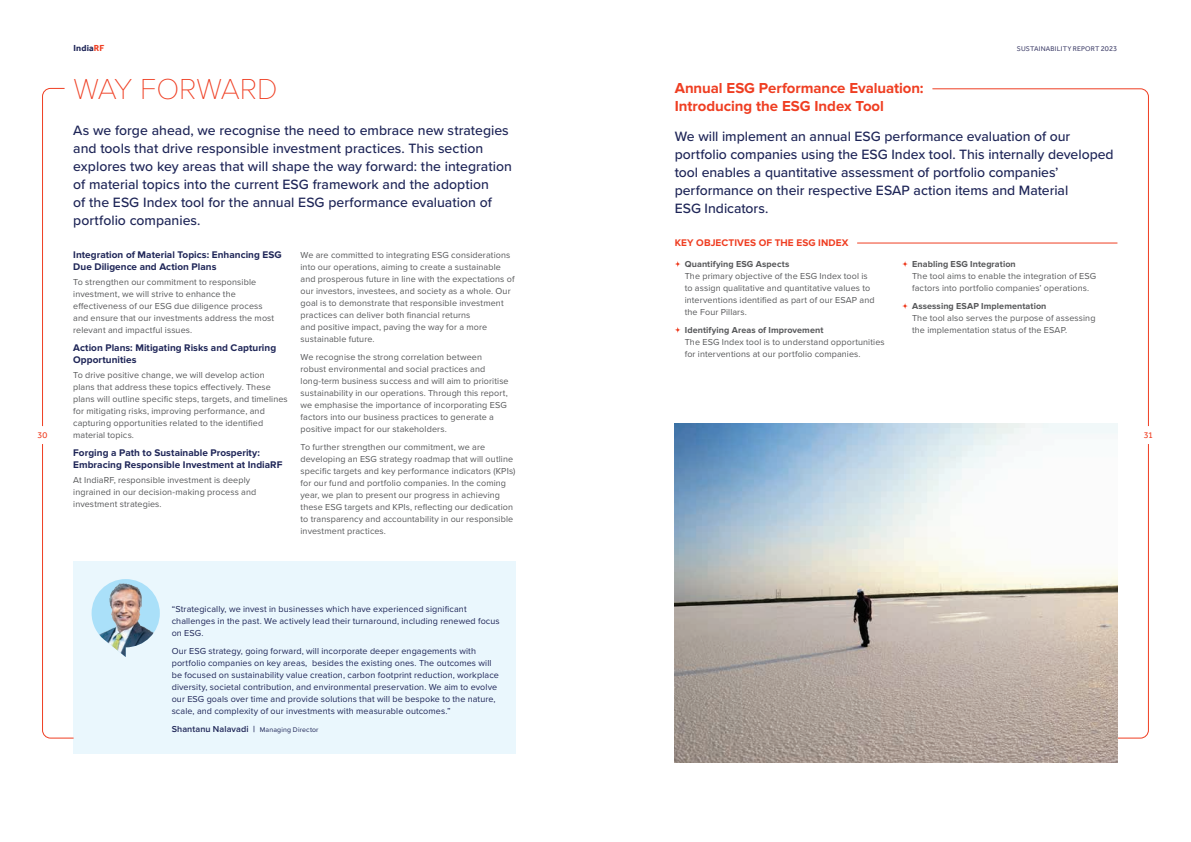
<style>
.page{position:relative;width:1191px;height:842px;background:#fff}
.page>*{position:absolute;margin:0;border:0;box-sizing:border-box;transform-origin:0 0}
.Headline__Level_1{font:100 30px "Proxima Nova T";letter-spacing:-.005em;color:#ef3e22}
.Headline__Level_2{font:700 15px/18px "Proxima Nova";letter-spacing:-.005em;color:#ef3e22}
.Intro_01__Quote__left_align{font:500 14px/18px "Proxima Nova";color:#1e2557}
.Body_Head_01{font:700 10px/12px "Proxima Nova";letter-spacing:.005em;color:#1e2557}
.Body_Head_01-2{font:700 10px "Proxima Nova";letter-spacing:.01em;color:#ef3e22}
.Body_Copy{font:9px/12px "Proxima Nova";letter-spacing:.01em;color:#57585a}
.Body_Copy-2{font:9px/12px "Proxima Nova";letter-spacing:.01em;color:#1e2557}
.Body_Copy-3{font:600 9px "Proxima Nova";letter-spacing:.01em;color:#1e2557}
.t1{font:700 9px "Effra";letter-spacing:.015em;color:#1e2557}
.t2{font:9px "Effra";color:#ef3e22}
.t3{font:7px "Effra";letter-spacing:.02em;color:#42426c}
.s1{color:#ef3e22}
.s2{font-size:7.5px}
.s3{font-weight:700}
.s4{font-weight:400;font-size:7px}
</style>
<div class="page">
<div style="left:74px;top:561px;width:442px;height:192px;background:#eaf7fd"></div>
<img style="left:92px;top:579px;width:68px;height:78px">
<svg style="left:42px;top:88px;width:32px;height:651px"></svg>
<hr style="left:857px;top:243px;width:260px;height:1px;background:#ef3e22">
<svg style="left:675px;top:261px;width:6px;height:6px"></svg>
<svg style="left:902px;top:261px;width:6px;height:6px"></svg>
<svg style="left:902px;top:303px;width:6px;height:6px"></svg>
<svg style="left:675px;top:327px;width:6px;height:6px"></svg>
<svg style="left:932px;top:88px;width:217px;height:651px"></svg>
<img style="left:675px;top:423px;width:442px;height:339px">
<div style="left:34px;top:426px;width:18px;height:18px;background:#fff;border-radius:50%"></div>
<div style="left:1139px;top:426px;width:18px;height:18px;background:#fff;border-radius:50%"></div>
<p class="t2" style="left:38px;top:430px;width:11px">30</p>
<p class="t1" style="left:74px;top:43px;width:32px">India<span class="s1">RF</span></p>
<p class="t3" style="left:1016px;top:44px;width:102px">SUSTAINABILITY REPORT <span class="s2">2023</span></p>
<p class="Headline__Level_1" style="left:74px;top:67px;width:206px">WAY FORWARD</p>
<p class="Intro_01__Quote__left_align" style="left:73px;top:121px;width:440px">As we forge ahead, we recognise the need to embrace new strategies and tools that drive responsible investment practices. This section explores two key areas that will shape the way forward: the integration of material topics into the current ESG framework and the adoption<br>of the ESG Index tool for the annual ESG performance evaluation of portfolio companies.</p>
<p class="Body_Head_01" style="left:73px;top:249px;width:210px">Integration of Material Topics: Enhancing ESG<br>Due Diligence and Action Plans</p>
<p class="Body_Copy" style="left:73px;top:276px;width:203px">To strengthen our commitment to responsible investment, we will strive to enhance the effectiveness of our ESG due diligence process and ensure that our investments address the most relevant and impactful issues.</p>
<p class="Body_Head_01" style="left:73px;top:342px;width:204px">Action Plans: Mitigating Risks and Capturing<br>Opportunities</p>
<p class="Body_Copy" style="left:73px;top:369px;width:216px">To drive positive change, we will develop action plans that address these topics effectively. These plans will outline specific steps, targets, and timelines for mitigating risks, improving performance, and capturing opportunities related to the identified material topics.</p>
<p class="Body_Head_01" style="left:73px;top:447px;width:211px">Forging a Path to Sustainable Prosperity:<br>Embracing Responsible Investment at IndiaRF</p>
<p class="Body_Copy" style="left:73px;top:474px;width:185px">At IndiaRF, responsible investment is deeply ingrained in our decision-making process and investment strategies.</p>
<p class="Body_Copy" style="left:300px;top:249px;width:215px">We are committed to integrating ESG considerations into our operations, aiming to create a sustainable and prosperous future in line with the expectations of our investors, investees, and society as a whole. Our goal is to demonstrate that responsible investment practices can deliver both financial returns<br>and positive impact, paving the way for a more sustainable future.</p>
<p class="Body_Copy" style="left:300px;top:351px;width:210px">We recognise the strong correlation between robust environmental and social practices and long-term business success and will aim to prioritise sustainability in our operations. Through this report, we emphasise the importance of incorporating ESG factors into our business practices to generate a positive impact for our stakeholders.</p>
<p class="Body_Copy" style="left:300px;top:441px;width:216px">To further strengthen our commitment, we are developing an ESG strategy roadmap that will outline specific targets and key performance indicators (KPIs) for our fund and portfolio companies. In the coming year, we plan to present our progress in achieving these ESG targets and KPIs, reflecting our dedication to transparency and accountability in our responsible investment practices.</p>
<p class="Headline__Level_2" style="left:675px;top:79px;width:250px">Annual ESG Performance Evaluation:<br>Introducing the ESG Index Tool</p>
<p class="Intro_01__Quote__left_align" style="left:675px;top:127px;width:440px">We will implement an annual ESG performance evaluation of our portfolio companies using the ESG Index tool. This internally developed tool enables a quantitative assessment of portfolio companies’ performance on their respective ESAP action items and Material<br>ESG Indicators.</p>
<p class="Body_Head_01-2" style="left:675px;top:237px;width:175px">KEY OBJECTIVES OF THE ESG INDEX</p>
<p class="Body_Copy" style="left:685px;top:258px;width:191px"><span class="s3">Quantifying ESG Aspects<br></span>The primary objective of the ESG Index tool is to assign qualitative and quantitative values to interventions identified as part of our ESAP and the Four Pillars.</p>
<p class="Body_Copy" style="left:685px;top:324px;width:201px"><span class="s3">Identifying Areas of Improvement<br></span>The ESG Index tool is to understand opportunities for interventions at our portfolio companies.</p>
<p class="Body_Copy" style="left:912px;top:258px;width:186px"><span class="s3">Enabling ESG Integration<br></span>The tool aims to enable the integration of ESG factors into portfolio companies’ operations.</p>
<p class="Body_Copy" style="left:912px;top:300px;width:185px"><span class="s3">Assessing ESAP Implementation<br></span>The tool also serves the purpose of assessing the implementation status of the ESAP.</p>
<p class="t2" style="left:1143px;top:430px;width:11px">31</p>
<p class="Body_Copy-2" style="left:172px;top:603px;width:329px">“Strategically, we invest in businesses which have experienced significant challenges in the past. We actively lead their turnaround, including renewed focus on ESG.</p>
<p class="Body_Copy-2" style="left:172px;top:645px;width:329px">Our ESG strategy, going forward, will incorporate deeper engagements with portfolio companies on key areas, besides the existing ones. The outcomes will be focused on sustainability value creation, carbon footprint reduction, workplace diversity, societal contribution, and environmental preservation. We aim to evolve our ESG goals over time and provide solutions that will be bespoke to the nature, scale, and complexity of our investments with measurable outcomes.”</p>
<p class="Body_Copy-3" style="left:172px;top:722px;width:148px">Shantanu Nalavadi | <span class="s4">Managing Director</span></p>
</div>
